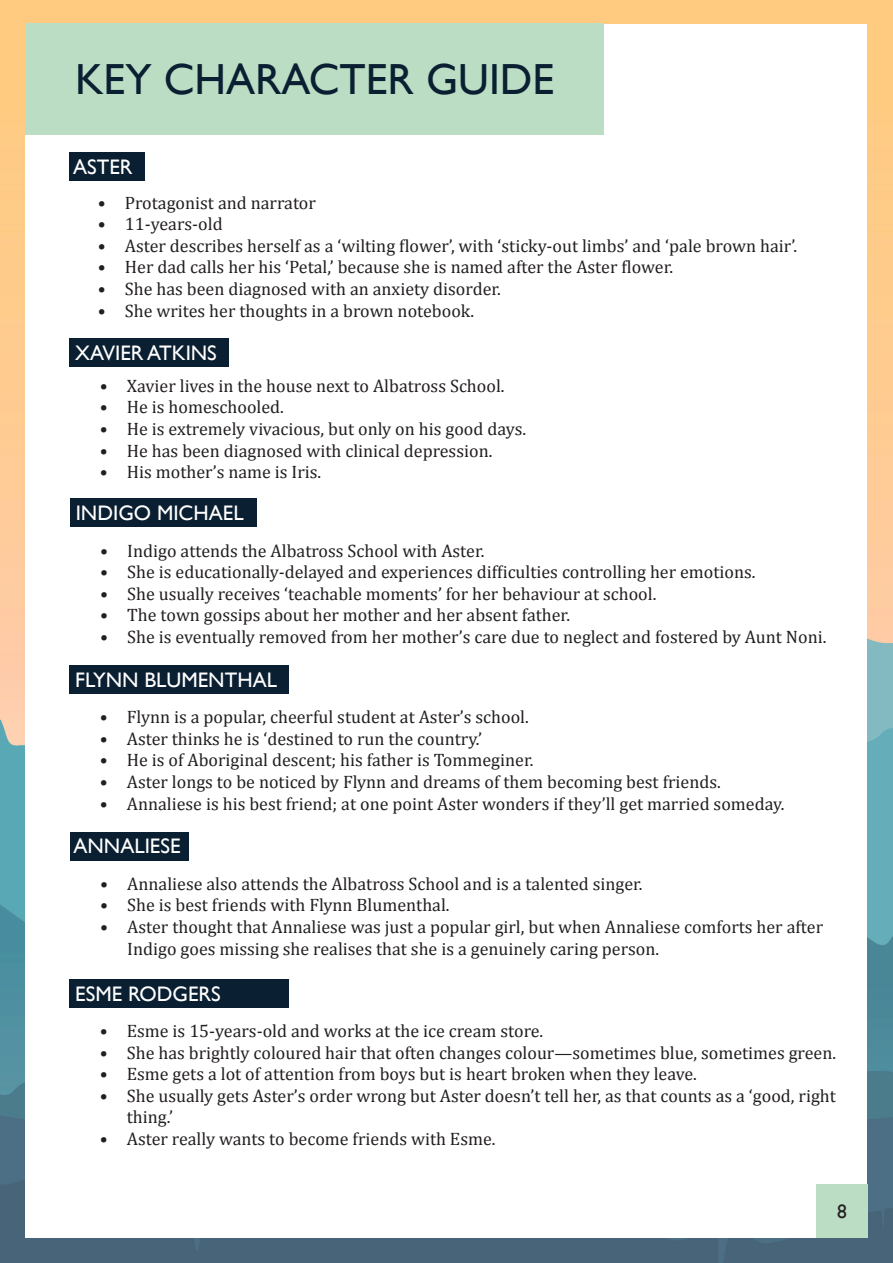
<style>
.page{position:relative;width:893px;height:1263px;background:#fff}
.page>*{position:absolute;margin:0;border:0;box-sizing:border-box;transform-origin:0 0}
.t1{font:43.5px "Gill Sans";color:#0a1f31}
.t2{font:21px "Gill Sans";color:#fff}
.t3{font:19.5px "Gill Sans";color:#231f20}
.t4{font:18px/21.6px "Cambria";color:#231f20}
</style>
<div class="page">
<img style="left:0;top:0;width:893px;height:1263px">
<div style="left:26px;top:24px;width:841px;height:1213px;background:#fff"></div>
<div style="left:816px;top:1184px;width:51px;height:53px;background:#bbddc3"></div>
<div style="left:26px;top:24px;width:578px;height:111px;background:#bbddc3"></div>
<div style="left:69px;top:153px;width:76px;height:28px;background:#0a1f31"></div>
<div style="left:69px;top:338px;width:160px;height:29px;background:#0a1f31"></div>
<div style="left:70px;top:498px;width:187px;height:29px;background:#0a1f31"></div>
<div style="left:69px;top:665px;width:220px;height:29px;background:#0a1f31"></div>
<div style="left:70px;top:832px;width:119px;height:28px;background:#0a1f31"></div>
<div style="left:69px;top:979px;width:220px;height:28px;background:#0a1f31"></div>
<p class="t1" style="left:75px;top:54px;width:481px">KEY CHARACTER GUIDE</p>
<p class="t2" style="left:73px;top:155px;width:61px">ASTER</p>
<p class="t4" style="left:98px;top:192px;width:220px">• Protagonist and narrator</p>
<p class="t4" style="left:98px;top:213px;width:126px">• 11-years-old</p>
<p class="t4" style="left:98px;top:235px;width:701px">• Aster describes herself as a ‘wilting flower’, with ‘sticky-out limbs’ and ‘pale brown hair’.</p>
<p class="t4" style="left:98px;top:256px;width:577px">• Her dad calls her his ‘Petal,’ because she is named after the Aster flower.</p>
<p class="t4" style="left:98px;top:278px;width:404px">• She has been diagnosed with an anxiety disorder.</p>
<p class="t4" style="left:98px;top:300px;width:378px">• She writes her thoughts in a brown notebook.</p>
<p class="t2" style="left:75px;top:340px;width:143px">XAVIER ATKINS</p>
<p class="t4" style="left:100px;top:375px;width:406px">• Xavier lives in the house next to Albatross School.</p>
<p class="t4" style="left:100px;top:396px;width:186px">• He is homeschooled.</p>
<p class="t4" style="left:100px;top:418px;width:428px">• He is extremely vivacious, but only on his good days.</p>
<p class="t4" style="left:100px;top:440px;width:394px">• He has been diagnosed with clinical depression.</p>
<p class="t4" style="left:100px;top:461px;width:223px">• His mother’s name is Iris.</p>
<p class="t2" style="left:76px;top:501px;width:169px">INDIGO MICHAEL</p>
<p class="t4" style="left:100px;top:539px;width:386px">• Indigo attends the Albatross School with Aster.</p>
<p class="t4" style="left:100px;top:561px;width:657px">• She is educationally-delayed and experiences difficulties controlling her emotions.</p>
<p class="t4" style="left:100px;top:583px;width:558px">• She usually receives ‘teachable moments’ for her behaviour at school.</p>
<p class="t4" style="left:100px;top:604px;width:471px">• The town gossips about her mother and her absent father.</p>
<p class="t4" style="left:100px;top:626px;width:728px">• She is eventually removed from her mother’s care due to neglect and fostered by Aunt Noni.</p>
<p class="t2" style="left:75px;top:667px;width:203px">FLYNN BLUMENTHAL</p>
<p class="t4" style="left:100px;top:706px;width:430px">• Flynn is a popular, cheerful student at Aster’s school.</p>
<p class="t4" style="left:100px;top:728px;width:384px">• Aster thinks he is ‘destined to run the country.’</p>
<p class="t4" style="left:100px;top:749px;width:435px">• He is of Aboriginal descent; his father is Tommeginer.</p>
<p class="t4" style="left:100px;top:771px;width:622px">• Aster longs to be noticed by Flynn and dreams of them becoming best friends.</p>
<p class="t4" style="left:100px;top:793px;width:686px">• Annaliese is his best friend; at one point Aster wonders if they’ll get married someday.</p>
<p class="t2" style="left:74px;top:834px;width:108px">ANNALIESE</p>
<p class="t4" style="left:100px;top:873px;width:544px">• Annaliese also attends the Albatross School and is a talented singer.</p>
<p class="t4" style="left:100px;top:894px;width:351px">• She is best friends with Flynn Blumenthal.</p>
<p class="t4" style="left:127px;top:916px;width:697px;text-indent:-27px">• Aster thought that Annaliese was just a popular girl, but when Annaliese comforts her after<br>Indigo goes missing she realises that she is a genuinely caring person.</p>
<p class="t2" style="left:75px;top:981px;width:147px">ESME RODGERS</p>
<p class="t4" style="left:100px;top:1020px;width:445px">• Esme is 15-years-old and works at the ice cream store.</p>
<p class="t4" style="left:100px;top:1041px;width:738px">• She has brightly coloured hair that often changes colour—sometimes blue, sometimes green.</p>
<p class="t4" style="left:100px;top:1063px;width:599px">• Esme gets a lot of attention from boys but is heart broken when they leave.</p>
<p class="t4" style="left:127px;top:1085px;width:710px;text-indent:-27px">• She usually gets Aster’s order wrong but Aster doesn’t tell her, as that counts as a ‘good, right thing.’</p>
<p class="t4" style="left:100px;top:1128px;width:397px">• Aster really wants to become friends with Esme.</p>
<p class="t3" style="left:837px;top:1199px;width:11px">8</p>
</div>
